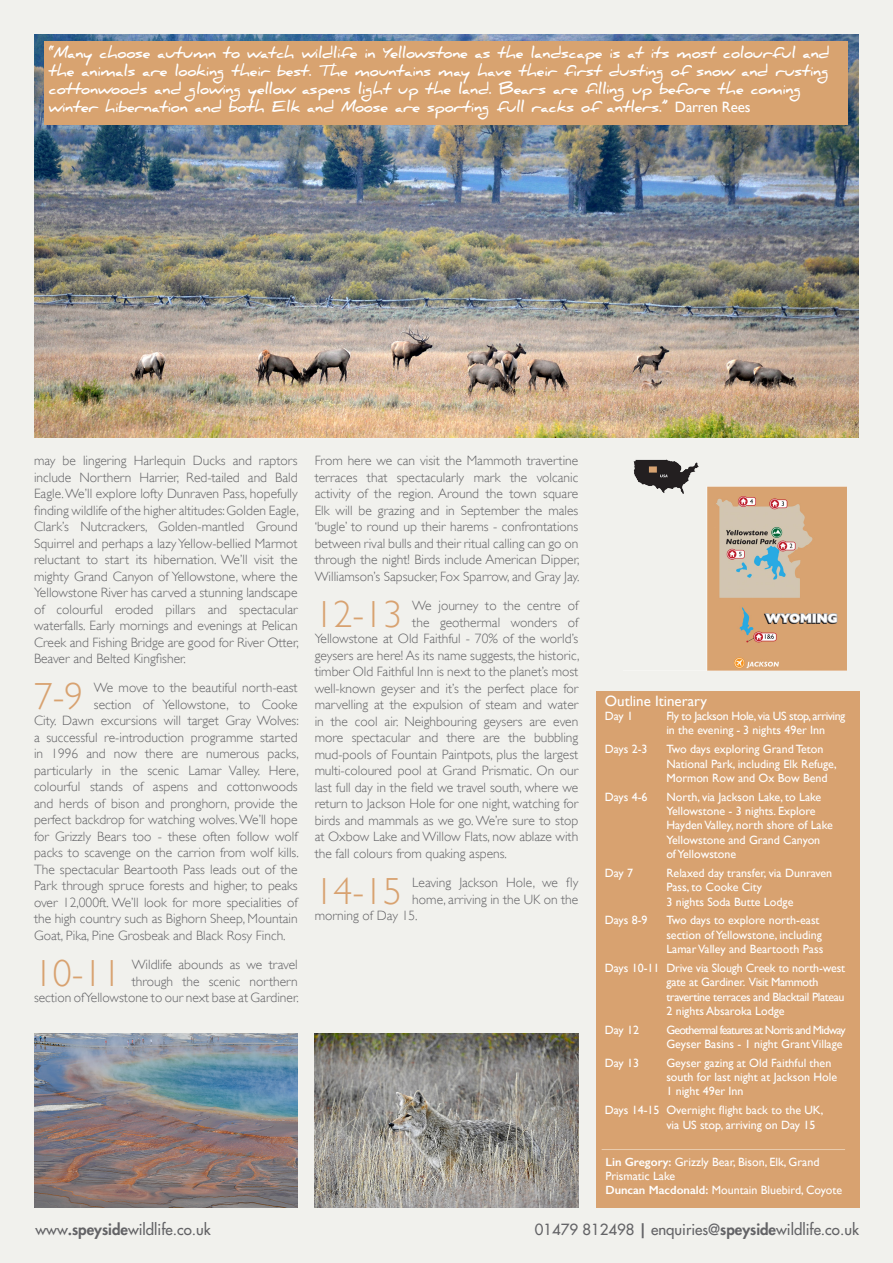
<style>
.page{position:relative;width:893px;height:1263px;background:#f1f1ed}
.page>*{position:absolute;margin:0;border:0;box-sizing:border-box;transform-origin:0 0}
.t1{font:300 37.65px "Gill Sans";color:#d8a270}
.t2{font:700 15px/18px "Daniel";letter-spacing:-.01em;color:#fff}
.t3{font:500 15px "Futura Std";color:#636366}
.t4{font:15px "Gill Sans";color:#fff}
.t5{font:300 13.5px/16.5px "Gill Sans";color:#636366;text-align:justify}
.t6{font:12px/14.4px "Gill Sans";color:#fff}
.t7{font:12px/14.4px "Gill Sans";color:#fff}
.t8{font:12px/14.4px "Gill Sans";letter-spacing:-.065em;color:#fff}
.t9{font:12px/14.4px "Gill Sans";letter-spacing:-.03em;color:#fff}
.s1{font-family:"Gill Sans";font-weight:400}
.s2{font-weight:600}
.s3{font-weight:800}
</style>
<div class="page">
<img style="left:34px;top:34px;width:825px;height:404px">
<div style="left:596px;top:691px;width:263px;height:517px;background:#d8a270"></div>
<hr style="left:602px;top:1149px;width:243px;height:1px;background:#eacdaf">
<img style="left:34px;top:1033px;width:264px;height:175px">
<img style="left:315px;top:1033px;width:263px;height:175px">
<img style="left:633px;top:459px;width:213px;height:211px">
<div style="left:45px;top:42px;width:803px;height:83px;background:#d8a370"></div>
<p class="t2" style="left:49px;top:44px;width:782px">“Many choose autumn to watch wildlife in Yellowstone as the landscape is at its most colourful and the animals are looking their best. The mountains may have their first dusting of snow and rusting cottonwoods and glowing yellow aspens light up the land. Bears are filling up before the coming winter hibernation and both Elk and Moose are sporting full racks of antlers.” <span class="s1">Darren Rees</span></p>
<p class="t5" style="left:34px;top:452px;width:266px">may be lingering Harlequin Ducks and raptors include Northern Harrier, Red-tailed and Bald Eagle. We’ll explore lofty Dunraven Pass, hopefully finding wildlife of the higher altitudes: Golden Eagle, Clark’s Nutcrackers, Golden-mantled Ground Squirrel and perhaps a lazy Yellow-bellied Marmot reluctant to start its hibernation. We’ll visit the mighty Grand Canyon of Yellowstone, where the Yellowstone River has carved a stunning landscape of colourful eroded pillars and spectacular waterfalls. Early mornings and evenings at Pelican Creek and Fishing Bridge are good for River Otter, Beaver and Belted Kingfisher.</p>
<p class="t1" style="left:34px;top:675px;width:51px">7-9</p>
<p class="t5" style="left:94px;top:680px;width:205px">We move to the beautiful north-east</p>
<p class="t5" style="left:94px;top:696px;width:205px">section of Yellowstone, to Cooke</p>
<p class="t5" style="left:34px;top:713px;width:266px">City. Dawn excursions will target Gray Wolves:</p>
<p class="t5" style="left:34px;top:729px;width:265px">a successful re-introduction programme started</p>
<p class="t5" style="left:34px;top:746px;width:266px">in 1996 and now there are numerous packs,</p>
<p class="t5" style="left:34px;top:762px;width:266px">particularly in the scenic Lamar Valley. Here,</p>
<p class="t5" style="left:34px;top:779px;width:265px">colourful stands of aspens and cottonwoods</p>
<p class="t5" style="left:34px;top:795px;width:265px">and herds of bison and pronghorn, provide the</p>
<p class="t5" style="left:34px;top:812px;width:265px">perfect backdrop for watching wolves. We’ll hope</p>
<p class="t5" style="left:34px;top:828px;width:265px">for Grizzly Bears too - these often follow wolf</p>
<p class="t5" style="left:34px;top:845px;width:266px">packs to scavenge on the carrion from wolf kills.</p>
<p class="t5" style="left:34px;top:861px;width:265px">The spectacular Beartooth Pass leads out of the</p>
<p class="t5" style="left:34px;top:878px;width:265px">Park through spruce forests and higher, to peaks</p>
<p class="t5" style="left:34px;top:894px;width:265px">over 12,000ft. We’ll look for more specialities of</p>
<p class="t5" style="left:34px;top:911px;width:265px">the high country such as Bighorn Sheep, Mountain</p>
<p class="t5" style="left:34px;top:927px;width:253px">Goat, Pika, Pine Grosbeak and Black Rosy Finch.</p>
<p class="t1" style="left:34px;top:951px;width:89px">10-11</p>
<p class="t5" style="left:34px;top:956px;width:266px;text-align:right">Wildlife abounds as we travel<br>through the scenic northern<br>section of Yellowstone to our next base at Gardiner.</p>
<p class="t5" style="left:315px;top:453px;width:266px">From here we can visit the Mammoth travertine terraces that spectacularly mark the volcanic activity of the region. Around the town square Elk will be grazing and in September the males ‘bugle’ to round up their harems - confrontations between rival bulls and their ritual calling can go on through the night! Birds include American Dipper, Williamson’s Sapsucker, Fox Sparrow, and Gray Jay.</p>
<p class="t1" style="left:315px;top:593px;width:89px">12-13</p>
<p class="t5" style="left:412px;top:597px;width:167px">We journey to the centre of</p>
<p class="t5" style="left:412px;top:614px;width:167px">the geothermal wonders of</p>
<p class="t5" style="left:315px;top:630px;width:265px">Yellowstone at Old Faithful - 70% of the world’s</p>
<p class="t5" style="left:315px;top:647px;width:266px">geysers are here! As its name suggests, the historic,</p>
<p class="t5" style="left:315px;top:663px;width:265px">timber Old Faithful Inn is next to the planet’s most</p>
<p class="t5" style="left:315px;top:680px;width:265px">well-known geyser and it’s the perfect place for</p>
<p class="t5" style="left:315px;top:696px;width:265px">marvelling at the expulsion of steam and water</p>
<p class="t5" style="left:315px;top:713px;width:265px">in the cool air. Neighbouring geysers are even</p>
<p class="t5" style="left:315px;top:729px;width:265px">more spectacular and there are the bubbling</p>
<p class="t5" style="left:315px;top:746px;width:265px">mud-pools of Fountain Paintpots, plus the largest</p>
<p class="t5" style="left:315px;top:762px;width:265px">multi-coloured pool at Grand Prismatic. On our</p>
<p class="t5" style="left:315px;top:779px;width:265px">last full day in the field we travel south, where we</p>
<p class="t5" style="left:315px;top:795px;width:265px">return to Jackson Hole for one night, watching for</p>
<p class="t5" style="left:315px;top:812px;width:265px">birds and mammals as we go. We’re sure to stop</p>
<p class="t5" style="left:315px;top:828px;width:265px">at Oxbow Lake and Willow Flats, now ablaze with</p>
<p class="t5" style="left:315px;top:845px;width:194px">the fall colours from quaking aspens.</p>
<p class="t1" style="left:315px;top:869px;width:89px">14-15</p>
<p class="t5" style="left:412px;top:874px;width:167px">Leaving Jackson Hole, we fly</p>
<p class="t5" style="left:412px;top:891px;width:167px">home, arriving in the UK on the</p>
<p class="t5" style="left:315px;top:907px;width:104px">morning of Day 15.</p>
<p class="t4" style="left:605px;top:692px;width:104px">Outline Itinerary</p>
<p class="t6" style="left:605px;top:709px;width:30px">Day 1</p>
<p class="t9" style="left:666px;top:709px;width:181px">Fly to Jackson Hole, via US stop, arriving in the evening - 3 nights 49er Inn</p>
<p class="t6" style="left:605px;top:742px;width:44px">Days 2-3</p>
<p class="t6" style="left:666px;top:742px;width:172px">Two days exploring Grand Teton<br>National Park, including Elk Refuge,<br>Mormon Row and Ox Bow Bend</p>
<p class="t6" style="left:605px;top:789px;width:44px">Days 4-6</p>
<p class="t6" style="left:666px;top:789px;width:168px">North, via Jackson Lake, to Lake<br>Yellowstone - 3 nights. Explore<br>Hayden Valley, north shore of Lake<br>Yellowstone and Grand Canyon of Yellowstone</p>
<p class="t6" style="left:605px;top:866px;width:30px">Day 7</p>
<p class="t6" style="left:666px;top:866px;width:167px">Relaxed day transfer, via Dunraven<br>Pass, to Cooke City<br>3 nights Soda Butte Lodge</p>
<p class="t6" style="left:605px;top:913px;width:44px">Days 8-9</p>
<p class="t6" style="left:666px;top:913px;width:158px">Two days to explore north-east section of Yellowstone, including<br>Lamar Valley and Beartooth Pass</p>
<p class="t6" style="left:666px;top:961px;width:180px;text-indent:-62px">Days 10-11 Drive via Slough Creek to north-west gate at Gardiner. Visit Mammoth travertine terraces and Blacktail Plateau 2 nights Absaroka Lodge</p>
<p class="t6" style="left:605px;top:1022px;width:36px">Day 12</p>
<p class="t8" style="left:666px;top:1022px;width:181px">Geothermal features at Norris and Midway<br>Geyser Basins - 1 night Grant Village</p>
<p class="t6" style="left:605px;top:1056px;width:36px">Day 13</p>
<p class="t6" style="left:666px;top:1056px;width:172px">Geyser gazing at Old Faithful then south for last night at Jackson Hole<br>1 night 49er Inn</p>
<p class="t6" style="left:666px;top:1103px;width:159px;text-indent:-62px">Days 14-15 Overnight flight back to the UK, via US stop, arriving on Day 15</p>
<p class="t7" style="left:605px;top:1154px;width:238px"><span class="s2">Lin Gregory:</span> Grizzly Bear, Bison, Elk, Grand<br>Prismatic Lake<br><span class="s2">Duncan Macdonald:</span> Mountain Bluebird, Coyote</p>
<p class="t3" style="left:36px;top:1220px;width:177px">www<span class="s3">.speyside</span>wildlife.co.uk</p>
<p class="t3" style="left:535px;top:1220px;width:326px">01479 812498 <span class="s3">|</span> enquiries@<span class="s3">speyside</span>wildlife.co.uk</p>
</div>
